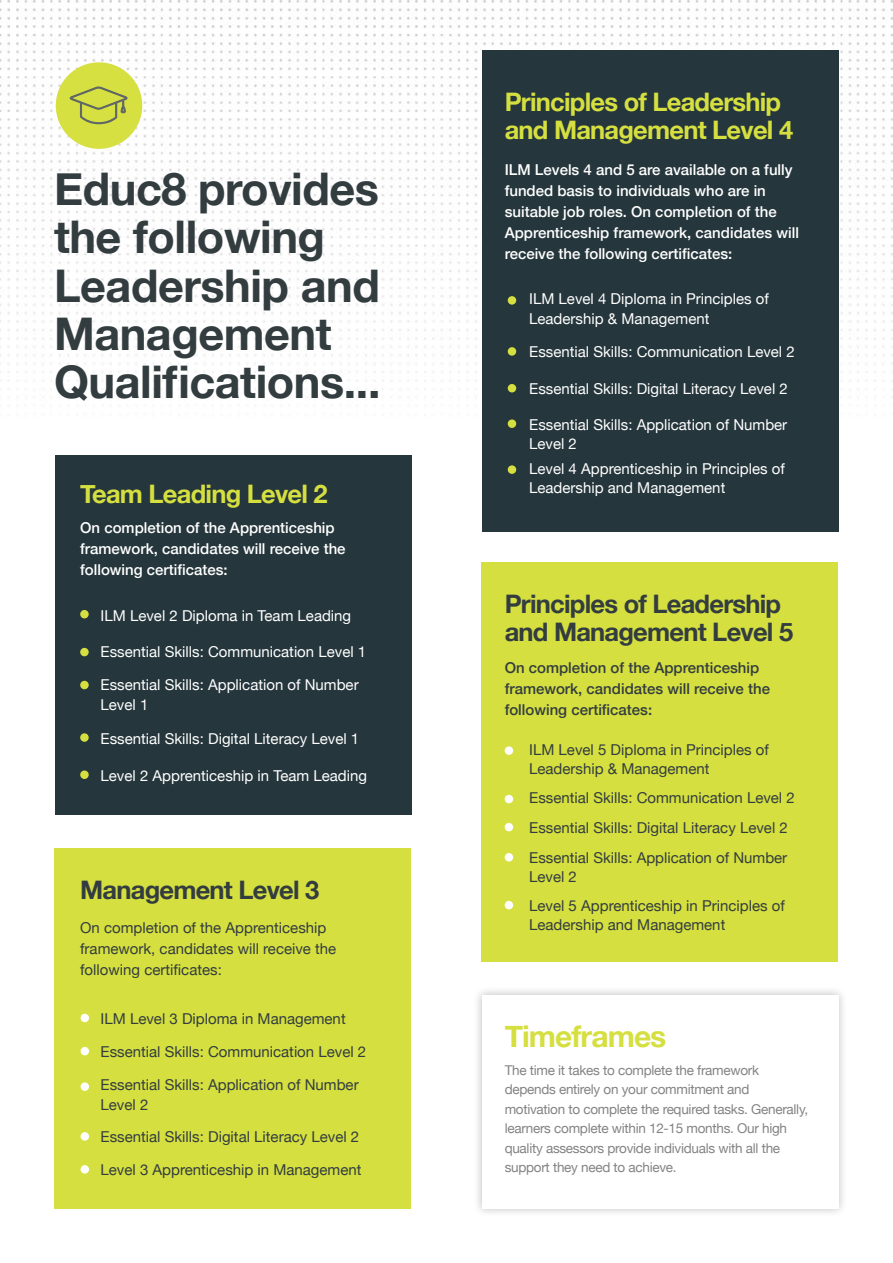
<style>
.page{position:relative;width:893px;height:1263px;background:#fff}
.page>*{position:absolute;margin:0;border:0;box-sizing:border-box;transform-origin:0 0}
.t1{font:700 45px/48px "Helvetica Neue";letter-spacing:-.01em;color:#333d3f}
.t2{font:700 30px "Helvetica Neue";letter-spacing:-.03em;color:#d5df40}
.t3{font:700 25.5px/28.5px "Helvetica Neue";letter-spacing:-.03em;color:#d5df40}
.t4{font:700 25.5px/28.5px "Helvetica Neue";letter-spacing:-.03em;color:#333d3f}
.t5{font:15px/19.5px "Helvetica Neue";color:#333d3f}
.t6{font:15px/19.5px "Helvetica Neue";color:#fff}
.t7{font:500 15px/21px "Helvetica Neue";color:#fff}
.t8{font:500 15px/21px "Helvetica Neue";color:#333d3f}
.t9{font:13.5px/19.5px "Helvetica Neue";letter-spacing:-.02em;color:#848383}
</style>
<div class="page">
<img style="left:0;top:0;width:893px;height:815px">
<div style="left:473px;top:986px;width:375px;height:232px;background:#000;opacity:.25"></div>
<div style="left:482px;top:995px;width:357px;height:214px;background:#fff"></div>
<div style="left:55px;top:455px;width:356px;height:359px;background:#25363c"></div>
<div style="left:482px;top:50px;width:357px;height:481px;background:#25363c"></div>
<div style="left:80px;top:610px;width:9px;height:8px;background:#d5df40;border-radius:50%"></div>
<div style="left:508px;top:347px;width:8px;height:9px;background:#d5df40;border-radius:50%"></div>
<div style="left:508px;top:419px;width:8px;height:9px;background:#d5df40;border-radius:50%"></div>
<div style="left:508px;top:296px;width:8px;height:9px;background:#d5df40;border-radius:50%"></div>
<div style="left:80px;top:681px;width:9px;height:8px;background:#d5df40;border-radius:50%"></div>
<div style="left:80px;top:648px;width:9px;height:8px;background:#d5df40;border-radius:50%"></div>
<div style="left:508px;top:384px;width:8px;height:8px;background:#d5df40;border-radius:50%"></div>
<div style="left:80px;top:733px;width:9px;height:9px;background:#d5df40;border-radius:50%"></div>
<div style="left:80px;top:770px;width:9px;height:9px;background:#d5df40;border-radius:50%"></div>
<div style="left:508px;top:465px;width:8px;height:9px;background:#d5df40;border-radius:50%"></div>
<div style="left:54px;top:848px;width:357px;height:361px;background:#d5df40"></div>
<div style="left:481px;top:562px;width:357px;height:400px;background:#d5df40"></div>
<div style="left:81px;top:1014px;width:8px;height:8px;background:#fff;border-radius:50%"></div>
<div style="left:81px;top:1082px;width:8px;height:9px;background:#fff;border-radius:50%"></div>
<div style="left:81px;top:1047px;width:8px;height:8px;background:#fff;border-radius:50%"></div>
<div style="left:81px;top:1132px;width:8px;height:9px;background:#fff;border-radius:50%"></div>
<div style="left:81px;top:1165px;width:8px;height:8px;background:#fff;border-radius:50%"></div>
<div style="left:56px;top:62px;width:86px;height:87px;background:#d6e040;border-radius:50%"></div>
<svg style="left:70px;top:87px;width:57px;height:37px"></svg>
<div style="left:505px;top:746px;width:8px;height:9px;background:#fff;border-radius:50%"></div>
<div style="left:505px;top:823px;width:8px;height:8px;background:#fff;border-radius:50%"></div>
<div style="left:505px;top:795px;width:8px;height:8px;background:#fff;border-radius:50%"></div>
<div style="left:505px;top:853px;width:8px;height:8px;background:#fff;border-radius:50%"></div>
<div style="left:505px;top:901px;width:8px;height:8px;background:#fff;border-radius:50%"></div>
<h1 class="t1" style="left:54px;top:167px;width:328px">Educ8 provides the following<br>Leadership and<br>Management<br>Qualifications...</h1>
<h3 class="t3" style="left:80px;top:481px;width:249px">Team Leading Level 2</h3>
<p class="t7" style="left:80px;top:516px;width:267px">On completion of the Apprenticeship framework, candidates will receive the following certificates:</p>
<p class="t6" style="left:101px;top:607px;width:252px">ILM Level 2 Diploma in Team Leading</p>
<p class="t6" style="left:101px;top:643px;width:267px">Essential Skills: Communication Level 1</p>
<p class="t6" style="left:101px;top:676px;width:260px">Essential Skills: Application of Number<br>Level 1</p>
<p class="t6" style="left:101px;top:730px;width:260px">Essential Skills: Digital Literacy Level 1</p>
<p class="t6" style="left:101px;top:767px;width:268px">Level 2 Apprenticeship in Team Leading</p>
<h3 class="t4" style="left:80px;top:876px;width:241px">Management Level 3</h3>
<p class="t5" style="left:80px;top:918px;width:258px;line-height:21px">On completion of the Apprenticeship framework, candidates will receive the following certificates:</p>
<p class="t5" style="left:101px;top:1010px;width:247px">ILM Level 3 Diploma in Management</p>
<p class="t5" style="left:101px;top:1043px;width:267px">Essential Skills: Communication Level 2</p>
<p class="t5" style="left:101px;top:1076px;width:260px">Essential Skills: Application of Number<br>Level 2</p>
<p class="t5" style="left:101px;top:1121px;width:262px;line-height:33px">Essential Skills: Digital Literacy Level 2<br>Level 3 Apprenticeship in Management</p>
<h3 class="t3" style="left:505px;top:88px;width:290px">Principles of Leadership and Management Level 4</h3>
<p class="t7" style="left:505px;top:158px;width:296px">ILM Levels 4 and 5 are available on a fully funded basis to individuals who are in suitable job roles. On completion of the Apprenticeship framework, candidates will receive the following certificates:</p>
<p class="t6" style="left:529px;top:290px;width:241px">ILM Level 4 Diploma in Principles of<br>Leadership &amp; Management</p>
<p class="t6" style="left:529px;top:343px;width:267px">Essential Skills: Communication Level 2</p>
<p class="t6" style="left:529px;top:379px;width:260px">Essential Skills: Digital Literacy Level 2</p>
<p class="t6" style="left:529px;top:416px;width:260px">Essential Skills: Application of Number<br>Level 2</p>
<p class="t6" style="left:529px;top:460px;width:257px">Level 4 Apprenticeship in Principles of<br>Leadership and Management</p>
<h3 class="t4" style="left:505px;top:590px;width:290px">Principles of Leadership and Management Level 5</h3>
<p class="t8" style="left:505px;top:656px;width:267px">On completion of the Apprenticeship framework, candidates will receive the following certificates:</p>
<p class="t5" style="left:529px;top:741px;width:241px">ILM Level 5 Diploma in Principles of<br>Leadership &amp; Management</p>
<p class="t5" style="left:529px;top:789px;width:267px">Essential Skills: Communication Level 2</p>
<p class="t5" style="left:529px;top:819px;width:260px">Essential Skills: Digital Literacy Level 2</p>
<p class="t5" style="left:529px;top:848px;width:260px">Essential Skills: Application of Number<br>Level 2</p>
<p class="t5" style="left:529px;top:896px;width:257px">Level 5 Apprenticeship in Principles of<br>Leadership and Management</p>
<h2 class="t2" style="left:505px;top:1012px;width:163px">Timeframes</h2>
<p class="t9" style="left:505px;top:1061px;width:305px">The time it takes to complete the framework depends entirely on your commitment and motivation to complete the required tasks. Generally, learners complete within 12-15 months. Our high quality assessors provide individuals with all the support they need to achieve.</p>
</div>
